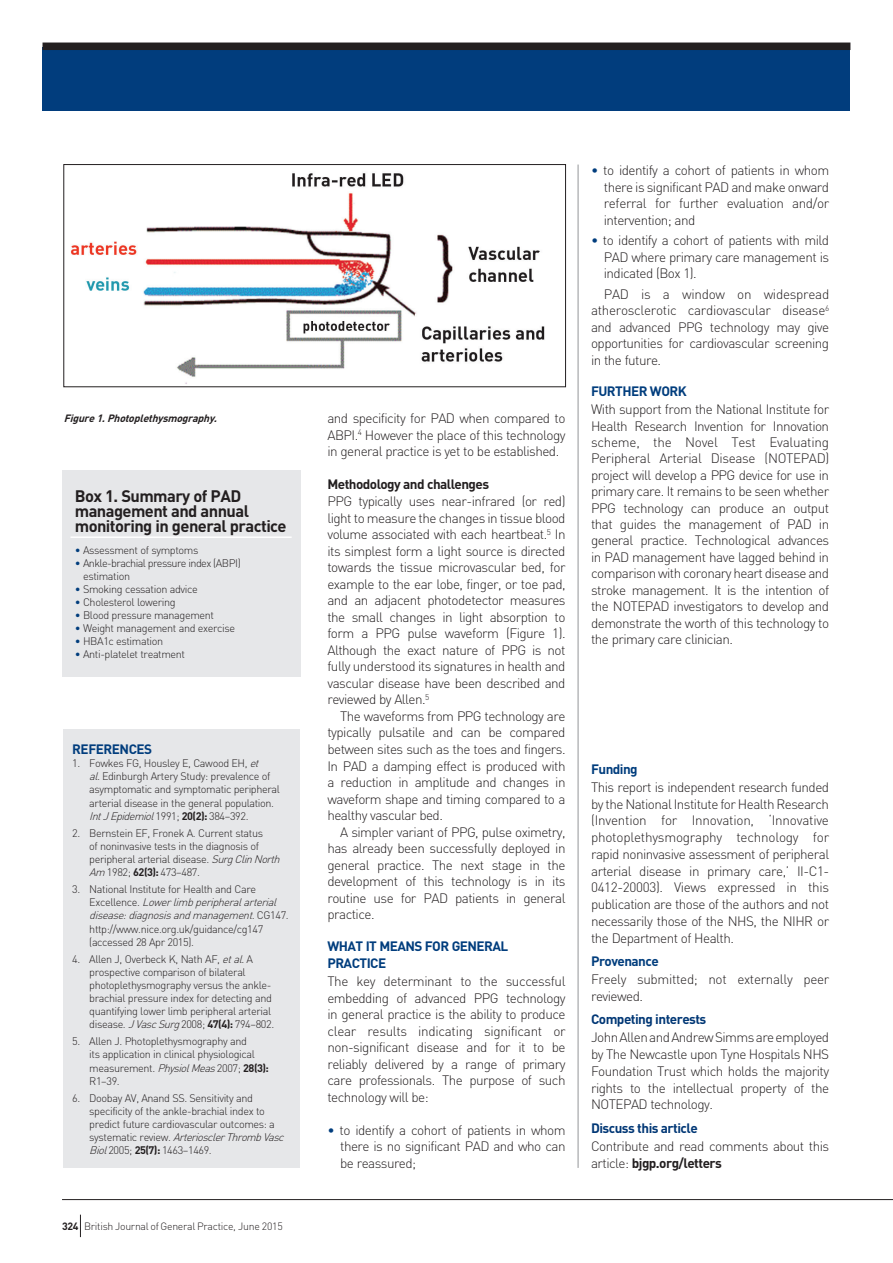
<style>
.page{position:relative;width:893px;height:1263px;background:#fff}
.page>*{position:absolute;margin:0;border:0;box-sizing:border-box;transform-origin:0 0}
.t1{font:700 16.5px/15px "DIN";letter-spacing:-.035em;color:#231f20}
.t2{font:300 13.5px/16.5px "DIN";letter-spacing:-.04em;color:#231f20;text-align:justify}
.t3{font:700 13.5px/16.8px "DIN";letter-spacing:-.04em;color:#013d7d}
.t4{font:700 13.5px "DIN";letter-spacing:-.04em;color:#013775}
.t5{font:700 13.5px "DIN";letter-spacing:-.04em;color:#231f20}
.t6{font:300 10.8px/13px "DIN";letter-spacing:-.035em;color:#231f20}
.t7{font:300 10.8px/13px "DIN";letter-spacing:-.055em;color:#231f20}
.t8{font:300 10.5px "DIN";letter-spacing:-.025em;color:#231f20}
.t9{font:italic 700 10.5px "DIN";color:#231f20}
.s1{color:#013d7d}
.s2{font-style:italic}
.s3{font-weight:700}
</style>
<div class="page">
<hr style="left:578px;top:165px;width:1px;height:1003px;background:#939598">
<div style="left:62px;top:470px;width:238px;height:207px;background:#e6e7e9"></div>
<hr style="left:71px;top:536px;width:221px;height:2px;background:#fff">
<div style="left:43px;top:48px;width:807px;height:63px;background:#013d7d"></div>
<img style="left:70px;top:173px;width:475px;height:211px">
<div style="left:64px;top:164px;width:502px;height:223px;border:1px solid #231f20"></div>
<div style="left:64px;top:729px;width:236px;height:439px;background:#e6e7e9"></div>
<hr style="left:62px;top:1199px;width:831px;height:1px;background:#231f20">
<svg style="left:80px;top:1215px;width:1px;height:22px"></svg>
<div style="left:43px;top:43px;width:807px;height:7px;background:#231f20"></div>
<p class="t9" style="left:64px;top:411px;width:158px">Figure1.Photoplethysmography.</p>
<p class="t1" style="left:75px;top:488px;width:213px">Box 1. Summary of PAD management and annual monitoring in general practice</p>
<p class="t6" style="left:75px;top:543px;width:125px"><span class="s1">•</span> Assessment of symptoms</p>
<p class="t7" style="left:83px;top:556px;width:159px;text-indent:-8px"><span class="s1">•</span> Ankle-brachial pressure index (ABPI) estimation</p>
<p class="t6" style="left:75px;top:582px;width:125px"><span class="s1">•</span> Smoking cessation advice</p>
<p class="t6" style="left:75px;top:595px;width:102px"><span class="s1">•</span> Cholesterol lowering</p>
<p class="t6" style="left:75px;top:609px;width:141px"><span class="s1">•</span> Blood pressure management</p>
<p class="t6" style="left:75px;top:622px;width:162px"><span class="s1">•</span> Weight management and exercise</p>
<p class="t6" style="left:75px;top:635px;width:90px"><span class="s1">•</span> HBA1c estimation</p>
<p class="t6" style="left:75px;top:648px;width:112px"><span class="s1">•</span> Anti-platelet treatment</p>
<p class="t3" style="left:72px;top:740px;width:81px">REFERENCES</p>
<p class="t6" style="left:89px;top:757px;width:192px;text-indent:-17px">1. Fowkes FG, Housley E, Cawood EH, <span class="s2">et al.</span>Edinburgh Artery Study: prevalence of asymptomatic and symptomatic peripheral arterial disease in the general population.<br><span class="s2">IntJEpidemiol</span>1991; <span class="s3">20(2):</span> 384–392.</p>
<p class="t6" style="left:89px;top:826px;width:195px;text-indent:-17px">2. Bernstein EF, Fronek A. Current status<br>of noninvasive tests in the diagnosis of peripheral arterial disease. <span class="s2">SurgClinNorth Am</span> 1982; <span class="s3">62(3):</span> 473–487.</p>
<p class="t6" style="left:89px;top:883px;width:201px;text-indent:-17px">3. National Institute for Health and Care<br>E x c e l l e n c e . <span class="s2">Lowerlimbperipheralarterial disease:diagnosisandmanagement.</span>C G 1 4 7 . http://www.nice.org.uk/guidance/cg147 (accessed 28 Apr 2015).</p>
<p class="t6" style="left:89px;top:952px;width:186px;text-indent:-17px">4. Allen J, Overbeck K, Nath AF, <span class="s2">etal</span>. A prospective comparison of bilateral photoplethysmography versus the ankle&shy;brachial pressure index for detecting and quantifying lower limb peripheral arterial disease. <span class="s2">JVascSurg</span>2008; <span class="s3">47(4):</span> 794–802.</p>
<p class="t6" style="left:89px;top:1035px;width:181px;text-indent:-17px">5. Allen J. Photoplethysmography and<br>its application in clinical physiological measurement. <span class="s2">PhysiolMeas</span>2007; <span class="s3">28(3):<br></span>R1–39.</p>
<p class="t6" style="left:89px;top:1091px;width:199px;text-indent:-17px">6. Doobay AV, Anand SS. Sensitivity and specificity of the ankle-brachial index to predict future cardiovascular outcomes: a<br>s y s t e m a t i c r e v i e w . <span class="s2">ArteriosclerThrombVasc Biol</span>2005; <span class="s3">25(7):</span> 1463–1469.</p>
<p class="t8" style="left:62px;top:1219px;width:222px"><span class="s3">324</span> British Journal of General Practice, June 2015</p>
<p class="t2" style="left:327px;top:410px;width:240px">and specificity for PAD when compared to ABPI.<sup>4</sup> However the place of this technology in general practice is yet to be established.</p>
<p class="t5" style="left:327px;top:476px;width:163px">Methodology and challenges</p>
<p class="t2" style="left:327px;top:493px;width:240px">PPG typically uses near-infrared (or red) light to measure the changes in tissue blood volume associated with each heartbeat.<sup>5</sup> In its simplest form a light source is directed towards the tissue microvascular bed, for example to the ear lobe, finger, or toe pad, and an adjacent photodetector measures the small changes in light absorption to form a PPG pulse waveform (Figure 1).<br>Although the exact nature of PPG is not fully understood its signatures in health and vascular disease have been described and reviewed by Allen.<sup>5</sup></p>
<p class="t2" style="left:327px;top:708px;width:240px;text-indent:13px">The waveforms from PPG technology are typically pulsatile and can be compared between sites such as the toes and fingers.<br>In PAD a damping effect is produced with a reduction in amplitude and changes in waveform shape and timing compared to a healthy vascular bed.</p>
<p class="t2" style="left:327px;top:823px;width:240px;text-indent:13px">A simpler variant of PPG, pulse oximetry, has already been successfully deployed in general practice. The next stage in the development of this technology is in its routine use for PAD patients in general practice.</p>
<p class="t3" style="left:327px;top:937px;width:182px">WHAT IT MEANS FOR GEN ERAL<br>PRACTICE</p>
<p class="t2" style="left:327px;top:973px;width:240px">The key determinant to the successful embedding of advanced PPG technology in general practice is the ability to produce clear results indicating significant or non-significant disease and for it to be reliably delivered by a range of primary care professionals. The purpose of such technology will be:</p>
<p class="t2" style="left:340px;top:1121px;width:227px;text-indent:-13px"><span class="s1">•</span> to identify a cohort of patients in whom there is no significant PAD and who can be reassured;</p>
<p class="t2" style="left:604px;top:162px;width:227px;text-indent:-13px"><span class="s1">•</span> to identify a cohort of patients in whom there is significant PAD and make onward referral for further evaluation and/or intervention; and</p>
<p class="t2" style="left:604px;top:232px;width:227px;text-indent:-13px"><span class="s1">•</span> to identify a cohort of patients with mild PAD where primary care management is indicated (Box 1).</p>
<p class="t2" style="left:591px;top:285px;width:240px;text-indent:13px">PAD is a window on widespread atherosclerotic cardiovascular disease<sup>6 </sup>and advanced PPG technology may give opportunities for cardiovascular screening in the future.</p>
<p class="t3" style="left:591px;top:382px;width:97px">FURTHER WORK</p>
<p class="t2" style="left:591px;top:401px;width:240px">With support from the National Institute for Health Research Invention for Innovation scheme, the Novel Test Evaluating Peripheral Arterial Disease (NOTEPAD) project will develop a PPG device for use in primary care. It remains to be seen whether PPG technology can produce an output that guides the management of PAD in general practice. Technological advances in PAD management have lagged behind in comparison with coronary heart disease and stroke management. It is the intention of the NOTEPAD investigators to develop and demonstrate the worth of this technology to the primary care clinician.</p>
<p class="t3" style="left:591px;top:760px;width:48px">Funding</p>
<p class="t2" style="left:591px;top:779px;width:240px">This report is independent research funded by the National Institute for Health Research (Invention for Innovation, ‘Innovative photoplethysmography technology for rapid noninvasive assessment of peripheral arterial disease in primary care,’ II-C1- 0412-20003). Views expressed in this publication are those of the authors and not necessarily those of the NHS, the NIHR or the Department of Health.</p>
<p class="t3" style="left:591px;top:952px;width:69px">Provenance</p>
<p class="t2" style="left:591px;top:971px;width:240px">Freely submitted; not externally peer reviewed.</p>
<p class="t4" style="left:591px;top:1011px;width:117px">Competing interests</p>
<p class="t2" style="left:591px;top:1029px;width:240px">John Allen and Andrew Simms are employed by The Newcastle upon Tyne Hospitals NHS Foundation Trust which holds the majority rights to the intellectual property of the NOTEPAD technology.</p>
<p class="t4" style="left:591px;top:1119px;width:108px">Discuss this article</p>
<p class="t2" style="left:591px;top:1138px;width:240px">Contribute and read comments about this article: <span class="s3">bjgp.org/letters</span></p>
</div>
